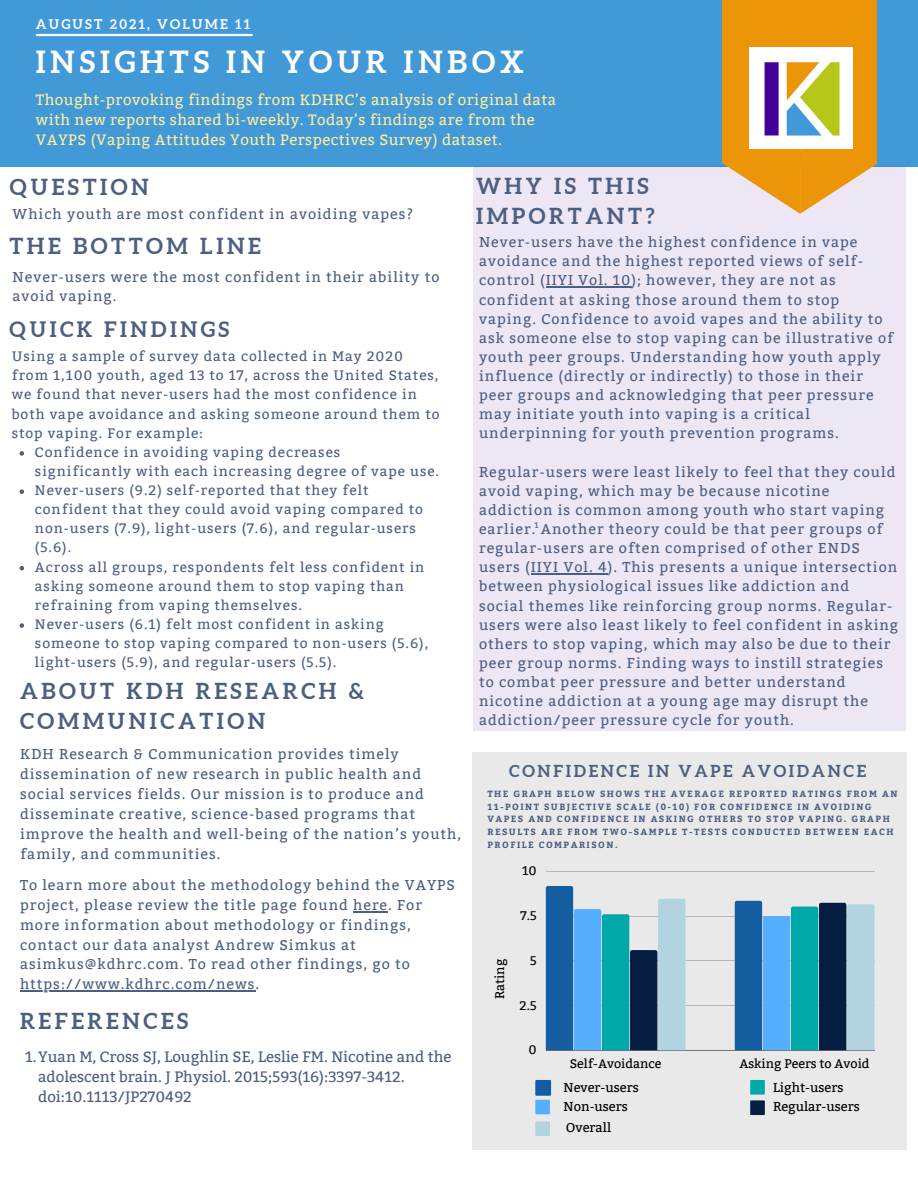
<style>
.page{position:relative;width:918px;height:1188px;background:#fff}
.page>*{position:absolute;margin:0;border:0;box-sizing:border-box;transform-origin:0 0}
.t1{font:700 30.45px "Aleo";letter-spacing:.16em;color:#fff}
.t2{font:700 22.05px/30.3px "Aleo";letter-spacing:.16em;color:#4d5f81}
.t3{font:700 21.3px "Aleo";letter-spacing:.16em;color:#4d5f81}
.t4{font:700 16.5px "Aleo";letter-spacing:.16em;color:#4d5f81}
.t5{font:15px/20.2px "Bitter";letter-spacing:.03em;color:#ffec9f}
.t6{font:15px/20.2px "Bitter";color:#4d5f81}
.t7{font:14.25px/19.2px "Bitter";letter-spacing:.07em;color:#4d5f81}
.t8{font:13.65px/19.2px "Bitter";letter-spacing:.07em;color:#4d5f81}
.t9{font:700 13.35px "Aleo";letter-spacing:.16em;color:#fff}
.t10{font:12.9px "Bitter";color:#000}
.t11{font:12.6px "Bitter";color:#000}
.t12{font:12.45px "Bitter";color:#000}
.t13{font:700 9px/12.8px "Bitter";letter-spacing:.16em;color:#4d5f81}
.t14{font:8.25px "Bitter";color:#4d5f81}
</style>
<div class="page">
<div style="left:0;top:0;width:918px;height:167px;background:#4199d8"></div>
<div style="left:474px;top:166px;width:432px;height:565px;background:#ede7f5"></div>
<div style="left:723px;top:0;width:154px;height:133px;background:#ec9508"></div>
<svg style="left:723px;top:132px;width:154px;height:82px"></svg>
<div style="left:750px;top:48px;width:103px;height:101px;background:#fff"></div>
<img style="left:764px;top:63px;width:75px;height:73px">
<div style="left:473px;top:753px;width:434px;height:397px;background:#e9e9e9"></div>
<hr style="left:546px;top:287px;width:85px;height:1px;background:#4d5f81">
<hr style="left:531px;top:573px;width:77px;height:2px;background:#4d5f81">
<hr style="left:546px;top:871px;width:328px;height:1px;background:#222">
<hr style="left:546px;top:916px;width:328px;height:1px;background:#222">
<hr style="left:546px;top:961px;width:328px;height:1px;background:#222">
<hr style="left:546px;top:1005px;width:328px;height:1px;background:#222">
<hr style="left:546px;top:1050px;width:328px;height:1px;background:#222">
<svg style="left:546px;top:886px;width:139px;height:164px"></svg>
<svg style="left:735px;top:901px;width:139px;height:149px;background:#428baf"></svg>
<div style="left:535px;top:1100px;width:15px;height:14px;background:#56aeff"></div>
<div style="left:535px;top:1080px;width:16px;height:16px;background:#145da0"></div>
<svg style="left:20px;top:451px;width:4px;height:5px"></svg>
<svg style="left:20px;top:489px;width:4px;height:5px"></svg>
<svg style="left:20px;top:566px;width:4px;height:4px"></svg>
<svg style="left:20px;top:623px;width:4px;height:5px"></svg>
<hr style="left:353px;top:911px;width:35px;height:1px;background:#4d5f81">
<hr style="left:20px;top:991px;width:236px;height:1px;background:#4d5f81">
<hr style="left:37px;top:34px;width:215px;height:2px;background:#fff">
<div style="left:750px;top:1080px;width:15px;height:15px;background:#00a8a8"></div>
<div style="left:750px;top:1100px;width:15px;height:15px;background:#051d40"></div>
<div style="left:535px;top:1121px;width:15px;height:15px;background:#b1d4e0"></div>
<p class="t9" style="left:36px;top:17px;width:216px">AUGUST 2021, VOLUME 11</p>
<p class="t1" style="left:36px;top:45px;width:490px">INSIGHTS IN YOUR INBOX</p>
<p class="t5" style="left:36px;top:89px;width:522px">Thought-provoking findings from KDHRC’s analysis of original data with new reports shared bi-weekly. Today’s findings are from the<br>VAYPS (Vaping Attitudes Youth Perspectives Survey) dataset.</p>
<p class="t2" style="left:10px;top:171px;width:141px">QUESTION</p>
<p class="t7" style="left:13px;top:204px;width:402px">Which youth are most confident in avoiding vapes?</p>
<p class="t2" style="left:9px;top:231px;width:253px">THE BOTTOM LINE</p>
<p class="t7" style="left:13px;top:267px;width:428px">Never-users were the most confident in their ability to avoid vaping.</p>
<p class="t3" style="left:9px;top:317px;width:221px">QUICK FINDINGS</p>
<p class="t8" style="left:12px;top:347px;width:429px">Using a sample of survey data collected in May 2020 from 1,100 youth, aged 13 to 17, across the United States, we found that never-users had the most confidence in both vape avoidance and asking someone around them to stop vaping. For example:</p>
<p class="t8" style="left:35px;top:443px;width:406px">Confidence in avoiding vaping decreases significantly with each increasing degree of vape use.</p>
<p class="t8" style="left:35px;top:481px;width:390px">Never-users (9.2) self-reported that they felt confident that they could avoid vaping compared to non-users (7.9), light-users (7.6), and regular-users (5.6).</p>
<p class="t8" style="left:35px;top:557px;width:391px">Across all groups, respondents felt less confident in asking someone around them to stop vaping than refraining from vaping themselves.</p>
<p class="t8" style="left:35px;top:615px;width:395px">Never-users (6.1) felt most confident in asking someone to stop vaping compared to non-users (5.6), light-users (5.9), and regular-users (5.5).</p>
<p class="t2" style="left:20px;top:676px;width:346px">ABOUT KDH RESEARCH &amp;<br>COMMUNICATION</p>
<p class="t7" style="left:20px;top:744px;width:443px;line-height:20px">KDH Research &amp; Communication provides timely dissemination of new research in public health and social services fields. Our mission is to produce and disseminate creative, science-based programs that improve the health and well-being of the nation’s youth, family, and communities.</p>
<p class="t7" style="left:20px;top:875px;width:437px;line-height:20px">To learn more about the methodology behind the VAYPS project, please review the title page found here. For more information about methodology or findings, contact our data analyst Andrew Simkus at asimkus@kdhrc.com. To read other findings, go to https://www.kdhrc.com/news.</p>
<p class="t2" style="left:20px;top:1005px;width:170px">REFERENCES</p>
<p class="t6" style="left:38px;top:1047px;width:415px;text-indent:-13px">1.Yuan M, Cross SJ, Loughlin SE, Leslie FM. Nicotine and the adolescent brain. J Physiol. 2015;593(16):3397-3412. doi:10.1113/JP270492</p>
<p class="t2" style="left:476px;top:170px;width:180px">WHY IS THIS<br>IMPORTANT?</p>
<p class="t7" style="left:479px;top:233px;width:416px">Never-users have the highest confidence in vape avoidance and the highest reported views of self&shy;control (IIYI Vol. 10); however, they are not as confident at asking those around them to stop vaping. Confidence to avoid vapes and the ability to ask someone else to stop vaping can be illustrative of youth peer groups. Understanding how youth apply influence (directly or indirectly) to those in their peer groups and acknowledging that peer pressure may initiate youth into vaping is a critical underpinning for youth prevention programs.</p>
<p class="t7" style="left:479px;top:462px;width:421px">Regular-users were least likely to feel that they could avoid vaping, which may be because nicotine addiction is common among youth who start vaping earlier. Another theory could be that peer groups of regular-users are often comprised of other ENDS users (IIYI Vol. 4). This presents a unique intersection between physiological issues like addiction and<br>social themes like reinforcing group norms. Regular&shy;users were also least likely to feel confident in asking others to stop vaping, which may also be due to their peer group norms. Finding ways to instill strategies to combat peer pressure and better understand nicotine addiction at a young age may disrupt the addiction/peer pressure cycle for youth.</p>
<p class="t14" style="left:534px;top:520px;width:6px">1</p>
<p class="t4" style="left:509px;top:761px;width:358px">CONFIDENCE IN VAPE AVOIDANCE</p>
<p class="t13" style="left:487px;top:787px;width:411px">THE GRAPH BELOW SHOWS THE AVERAGE REPORTED RATINGS FROM AN</p>
<p class="t13" style="left:487px;top:800px;width:408px">11-POINT SUBJECTIVE SCALE (0-10) FOR CONFIDENCE IN AVOIDING VAPES AND CONFIDENCE IN ASKING OTHERS TO STOP VAPING. GRAPH RESULTS ARE FROM TWO-SAMPLE T-TESTS CONDUCTED BETWEEN EACH PROFILE COMPARISON.</p>
<p class="t11" style="left:492px;top:999px;width:42px;rotate:-90deg">Rating</p>
<p class="t12" style="left:522px;top:864px;width:16px">10</p>
<p class="t12" style="left:521px;top:909px;width:18px">7.5</p>
<p class="t12" style="left:530px;top:953px;width:8px">5</p>
<p class="t12" style="left:520px;top:998px;width:19px">2.5</p>
<p class="t12" style="left:529px;top:1043px;width:10px">0</p>
<p class="t12" style="left:570px;top:1057px;width:93px">Self-Avoidance</p>
<p class="t12" style="left:739px;top:1057px;width:132px">Asking Peers to Avoid</p>
<p class="t10" style="left:564px;top:1080px;width:77px">Never-users</p>
<p class="t10" style="left:564px;top:1099px;width:66px">Non-users</p>
<p class="t10" style="left:566px;top:1120px;width:47px">Overall</p>
<p class="t10" style="left:773px;top:1080px;width:72px">Light-users</p>
<p class="t10" style="left:773px;top:1099px;width:88px">Regular-users</p>
</div>
